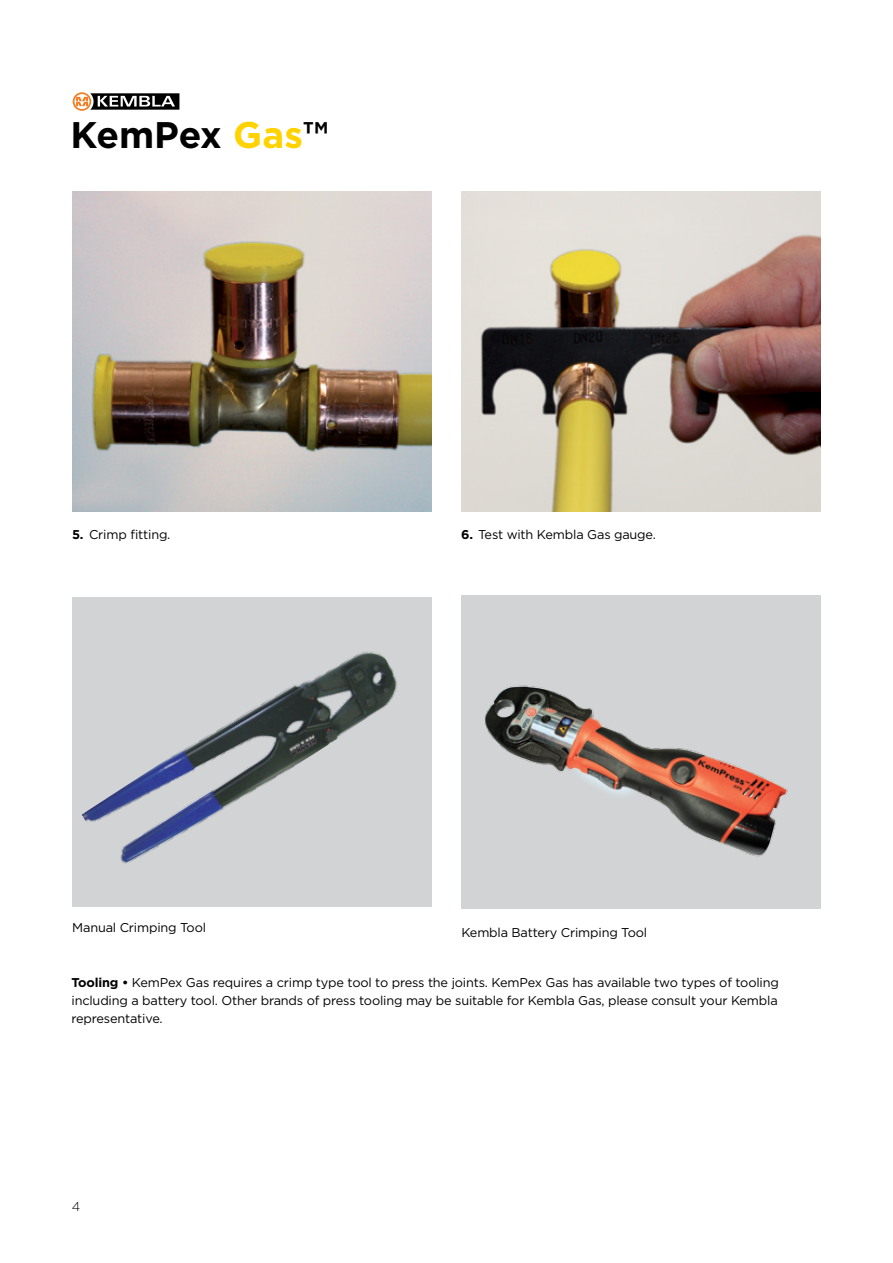
<style>
.page{position:relative;width:893px;height:1263px;background:#fff}
.page>*{position:absolute;margin:0;border:0;box-sizing:border-box;transform-origin:0 0}
.t1{font:700 37.05px "Gotham";color:#000}
.t2{font:12.75px/18px "Gotham";letter-spacing:-.015em;color:#000;text-align:justify}
.t3{font:300 12.75px "Gotham";color:#000}
.s1{color:#ffd200}
.s2{font-weight:700}
</style>
<div class="page">
<div style="left:72px;top:597px;width:360px;height:310px;background:#d1d3d4"></div>
<img style="left:82px;top:652px;width:315px;height:212px">
<img style="left:72px;top:191px;width:360px;height:320px">
<img style="left:461px;top:191px;width:360px;height:320px">
<svg style="left:73px;top:92px;width:106px;height:19px"></svg>
<div style="left:461px;top:595px;width:360px;height:314px;background:#d1d3d4"></div>
<img style="left:485px;top:685px;width:303px;height:172px">
<h1 class="t1" style="left:70px;top:113px;width:260px">KemPex <span class="s1">Gas</span>™</h1>
<p class="t2" style="left:72px;top:525px;width:100px"><span class="s2">5.</span> Crimp fitting.</p>
<p class="t2" style="left:461px;top:525px;width:196px"><span class="s2">6.</span> Test with Kembla Gas gauge.</p>
<p class="t2" style="left:72px;top:918px;width:135px">Manual Crimping Tool</p>
<p class="t2" style="left:461px;top:923px;width:187px">Kembla Battery Crimping Tool</p>
<p class="t2" style="left:72px;top:973px;width:709px"><span class="s2">Tooling •</span> KemPex Gas requires a crimp type tool to press the joints. KemPex Gas has available two types of tooling including a battery tool. Other brands of press tooling may be suitable for Kembla Gas, please consult your Kembla representative.</p>
<p class="t3" style="left:72px;top:1199px;width:10px">4</p>
</div>
